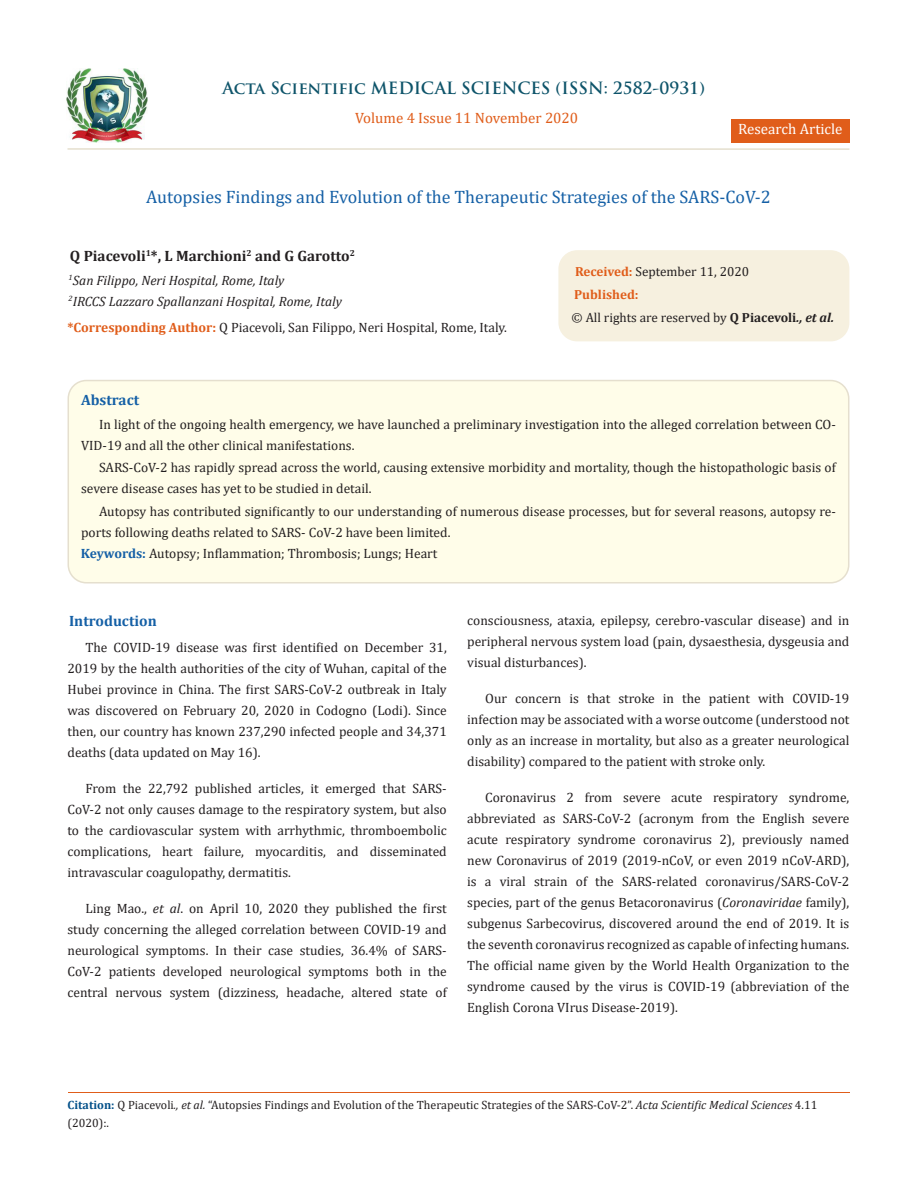
<style>
.page{position:relative;width:917px;height:1188px;background:#fff}
.page>*{position:absolute;margin:0;border:0;box-sizing:border-box;transform-origin:0 0}
.t1{font:18px "Cambria";color:#1560a6}
.t2{font:700 16.5px "Trajan Pro";color:#0e546a}
.t3{font:700 15px "Cambria";color:#231f20}
.t4{font:15px "Cambria";color:#e05d1a}
.t5{font:700 15px "Cambria";color:#1560a6}
.t6{font:15px "Cambria";color:#fff}
.t7{font:13.5px/21px "Cambria";color:#231f20;text-align:justify}
.t8{font:italic 13.5px "Cambria";color:#231f20}
.t9{font:13.2px "Cambria";color:#231f20}
.t10{font:700 13.2px "Cambria";color:#e05d1a}
.t11{font:12px/18px "Cambria";color:#231f20}
.s1{font-weight:700;color:#e05d1a}
.s2{font-weight:700}
.s3{font-weight:700;font-style:italic}
.s4{font-weight:700;color:#1560a6}
.s5{font-style:italic}
.s6{font-weight:700;color:#035089}
</style>
<div class="page">
<img style="left:67px;top:68px;width:80px;height:74px">
<div style="left:731px;top:119px;width:118px;height:23px;background:#e05d1a"></div>
<div style="left:559px;top:251px;width:289px;height:90px;background:#f6f0df;border-radius:18px"></div>
<div style="left:558px;top:250px;width:291px;height:91px;border:2px solid #f6f0df;border-radius:18px"></div>
<div style="left:68px;top:381px;width:780px;height:202px;background:#fffde9;border-radius:18px"></div>
<div style="left:67px;top:380px;width:782px;height:204px;border:2px solid #e5dfce;border-radius:18px"></div>
<hr style="left:68px;top:1093px;width:781px;height:1px;background:#e05d1a">
<hr style="left:67px;top:148px;width:782px;height:2px;background:#e5dfce">
<p class="t2" style="left:222px;top:77px;width:484px">Acta Scientific MEDICAL SCIENCES (ISSN: 2582-0931)</p>
<p class="t4" style="left:355px;top:109px;width:224px">Volume 4 Issue 11 November 2020</p>
<p class="t6" style="left:738px;top:120px;width:106px">Research Article</p>
<p class="t1" style="left:146px;top:186px;width:626px">Autopsies Findings and Evolution of the Therapeutic Strategies of the SARS-CoV-2</p>
<p class="t3" style="left:70px;top:245px;width:286px">Q Piacevoli<sup>1</sup>*, L Marchioni<sup>2</sup> and G Garotto<sup>2</sup></p>
<p class="t8" style="left:69px;top:271px;width:217px"><sup>1</sup>San Filippo, Neri Hospital, Rome, Italy</p>
<p class="t8" style="left:69px;top:292px;width:275px"><sup>2</sup>IRCCS Lazzaro Spallanzani Hospital, Rome, Italy</p>
<p class="t7" style="left:67px;top:317px;width:441px"><span class="s1">*Corresponding Author:</span> Q Piacevoli, San Filippo, Neri Hospital, Rome, Italy.</p>
<p class="t9" style="left:575px;top:264px;width:176px"><span class="s1">Received:</span> September 11, 2020</p>
<p class="t10" style="left:574px;top:285px;width:66px">Published:</p>
<p class="t9" style="left:571px;top:309px;width:264px">© All rights are reserved by <span class="s2">Q Piacevoli</span><span class="s3">., et al.</span></p>
<p class="t5" style="left:81px;top:389px;width:60px">Abstract</p>
<p class="t7" style="left:81px;top:413px;width:756px;text-indent:18px">In light of the ongoing health emergency, we have launched a preliminary investigation into the alleged correlation between CO-<br>VID-19 and all the other clinical manifestations.</p>
<p class="t7" style="left:81px;top:457px;width:756px;text-indent:18px">SARS-CoV-2 has rapidly spread across the world, causing extensive morbidity and mortality, though the histopathologic basis of severe disease cases has yet to be studied in detail.</p>
<p class="t7" style="left:81px;top:500px;width:756px;text-indent:18px">Autopsy has contributed significantly to our understanding of numerous disease processes, but for several reasons, autopsy re&shy;ports following deaths related to SARS- CoV-2 have been limited.</p>
<p class="t7" style="left:81px;top:543px;width:358px"><span class="s4">Keywords:</span> Autopsy; Inflammation; Thrombosis; Lungs; Heart</p>
<p class="t5" style="left:69px;top:611px;width:89px">Introduction</p>
<p class="t7" style="left:67px;top:637px;width:381px;text-indent:18px">The COVID-19 disease was first identified on December 31, 2019 by the health authorities of the city of Wuhan, capital of the Hubei province in China. The first SARS-CoV-2 outbreak in Italy was discovered on February 20, 2020 in Codogno (Lodi). Since then, our country has known 237,290 infected people and 34,371 deaths (data updated on May 16).</p>
<p class="t7" style="left:67px;top:778px;width:381px;text-indent:18px">From the 22,792 published articles, it emerged that SARS-CoV-2 not only causes damage to the respiratory system, but also to the cardiovascular system with arrhythmic, thromboembolic complications, heart failure, myocarditis, and disseminated intravascular coagulopathy, dermatitis.</p>
<p class="t7" style="left:67px;top:898px;width:381px;text-indent:18px">Ling Mao., <span class="s5">et al</span>. on April 10, 2020 they published the first study concerning the alleged correlation between COVID-19 and neurological symptoms. In their case studies, 36.4% of SARS-CoV-2 patients developed neurological symptoms both in the central nervous system (dizziness, headache, altered state of</p>
<p class="t7" style="left:467px;top:610px;width:384px">consciousness, ataxia, epilepsy, cerebro-vascular disease) and in peripheral nervous system load (pain, dysaesthesia, dysgeusia and visual disturbances).</p>
<p class="t7" style="left:467px;top:688px;width:384px;text-indent:18px">Our concern is that stroke in the patient with COVID-19 infection may be associated with a worse outcome (understood not only as an increase in mortality, but also as a greater neurological disability) compared to the patient with stroke only.</p>
<p class="t7" style="left:467px;top:787px;width:384px;text-indent:18px">Coronavirus 2 from severe acute respiratory syndrome, abbreviated as SARS-CoV-2 (acronym from the English severe acute respiratory syndrome coronavirus 2), previously named new Coronavirus of 2019 (2019-nCoV, or even 2019 nCoV-ARD), is a viral strain of the SARS-related coronavirus/SARS-CoV-2 species, part of the genus Betacoronavirus (<span class="s5">Coronaviridae</span> family), subgenus Sarbecovirus, discovered around the end of 2019. It is the seventh coronavirus recognized as capable of infecting humans.<br>The official name given by the World Health Organization to the syndrome caused by the virus is COVID-19 (abbreviation of the English Corona VIrus Disease-2019).</p>
<p class="t11" style="left:68px;top:1096px;width:751px"><span class="s6">Citation:</span> Q Piacevoli<span class="s5">., et al.</span> “Autopsies Findings and Evolution of the Therapeutic Strategies of the SARS-CoV-2”. <span class="s5">Acta Scientific Medical Sciences</span> 4.11 (2020):.</p>
</div>
